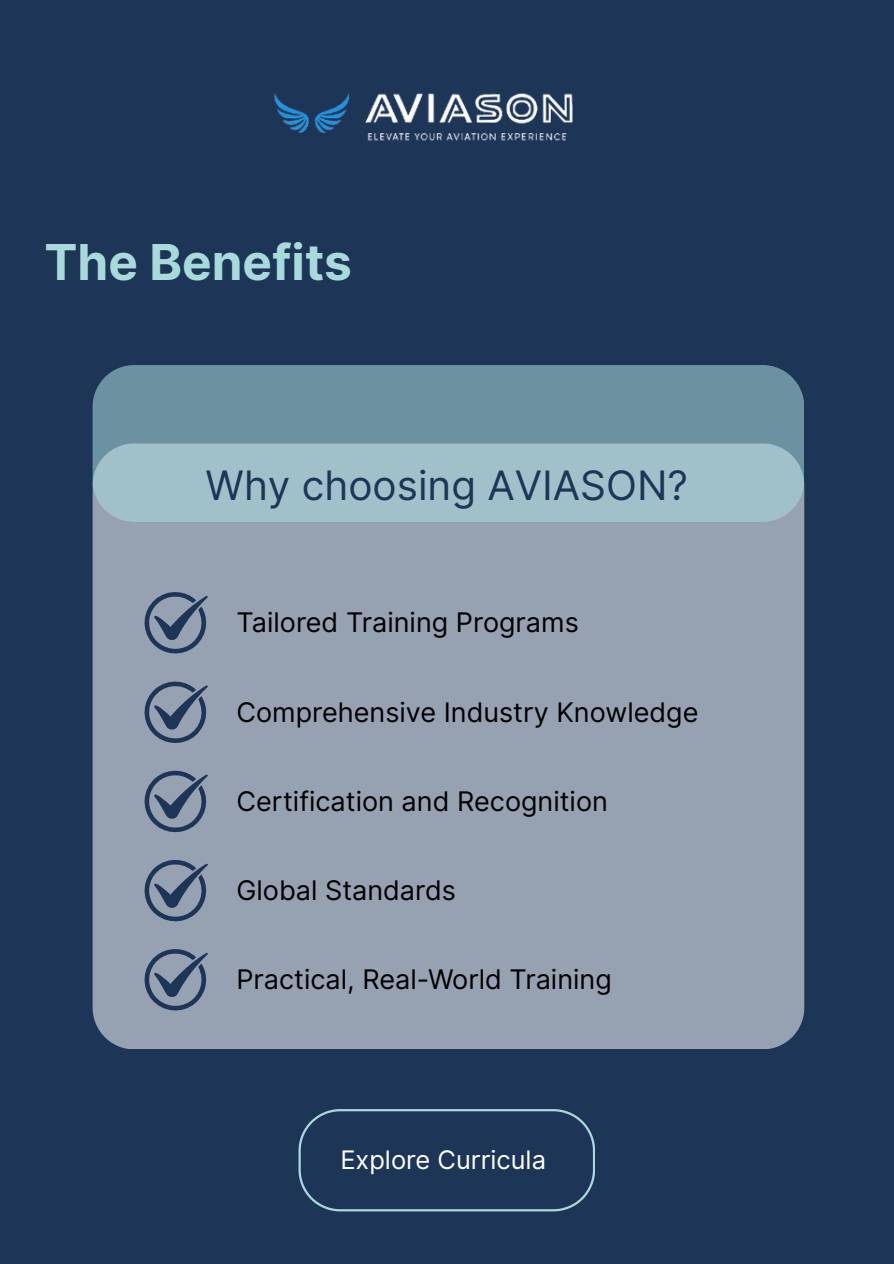
<style>
.page{position:relative;width:894px;height:1264px;background:#fff}
.page>*{position:absolute;margin:0;border:0;box-sizing:border-box;transform-origin:0 0}
.t1{font:700 49.5px "Inter";color:#a8dadc}
.t2{font:40.5px "Inter";color:#1d3557}
.t3{font:27px "Inter";color:#000}
.t4{font:25.5px "Inter";color:#fff}
</style>
<div class="page">
<div style="left:0;top:0;width:893px;height:1263px;background:#1d3557"></div>
<img style="left:274px;top:93px;width:299px;height:48px">
<div style="left:93px;top:443px;width:711px;height:606px;background:#96a1b1"></div>
<svg style="left:93px;top:365px;width:710px;height:157px;background:#85a8b4"></svg>
<svg style="left:141px;top:588px;width:68px;height:69px"></svg>
<svg style="left:141px;top:677px;width:68px;height:69px"></svg>
<svg style="left:141px;top:767px;width:68px;height:68px"></svg>
<svg style="left:141px;top:856px;width:68px;height:68px"></svg>
<svg style="left:141px;top:945px;width:68px;height:68px"></svg>
<svg style="left:298px;top:1109px;width:296px;height:102px"></svg>
<p class="t1" style="left:44px;top:232px;width:309px">The Benefits</p>
<h1 class="t2" style="left:205px;top:461px;width:484px">Why choosing AVIASON?</h1>
<h2 class="t3" style="left:236px;top:606px;width:344px">Tailored Training Programs</h2>
<p class="t3" style="left:236px;top:695px;width:463px">Comprehensive Industry Knowledge</p>
<p class="t3" style="left:236px;top:784px;width:373px">Certification and Recognition</p>
<p class="t3" style="left:236px;top:873px;width:221px">Global Standards</p>
<p class="t3" style="left:236px;top:963px;width:377px">Practical, Real-World Training</p>
<p class="t4" style="left:340px;top:1144px;width:207px">Explore Curricula</p>
</div>
